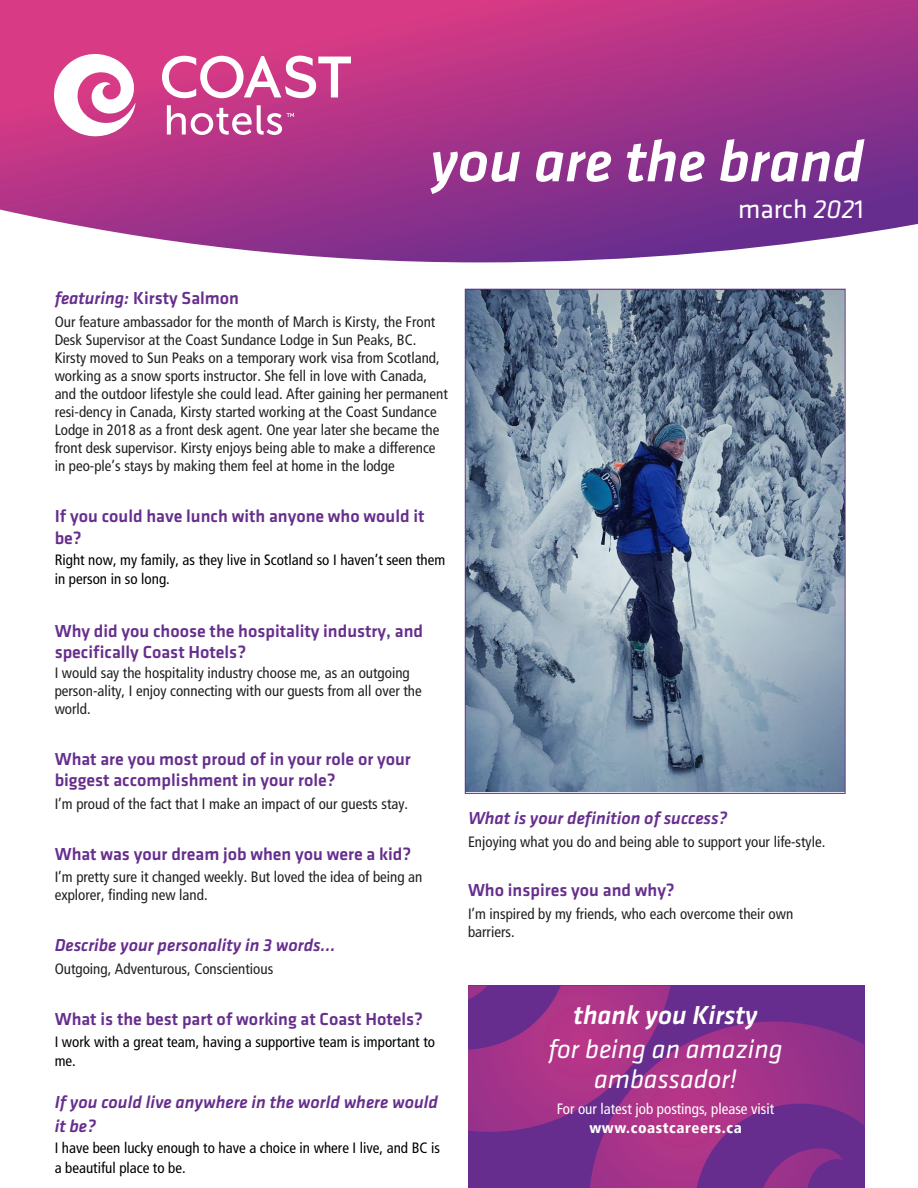
<style>
.page{position:relative;width:918px;height:1188px;background:#fff}
.page>*{position:absolute;margin:0;border:0;box-sizing:border-box;transform-origin:0 0}
.t1{font:italic 500 60px "Klavika";color:#fff}
.Body_Text{font:italic 27px/34.5px "Klavika";color:#fff;text-align:center}
.t2{font:27px "Klavika";color:#fff}
.Body_Text-2{font:500 18px/22.6px "Klavika";color:#662e8d}
.Body_Text-3{font:italic 500 18px/23.7px "Klavika";color:#662e8d}
.Body_Text-4{font:condensed 15px/18px "Frutiger LT";color:#231f20}
.Body_Text-5{font:condensed 15px/19.8px "Frutiger LT Std";color:#000}
.Body_Text-6{font:condensed 15px/18.9px "Frutiger LT";color:#000}
.Body_Text-7{font:condensed 15px/19.5px "Frutiger LT";color:#fff;text-align:center}
.s1{font-style:italic}
.s2{font-weight:500}
.s3{font-weight:900}
</style>
<div class="page">
<svg style="left:0;top:0;width:918px;height:262px;background:#aa3f90"></svg>
<svg style="left:162px;top:56px;width:189px;height:42px"></svg>
<svg style="left:54px;top:54px;width:83px;height:82px"></svg>
<svg style="left:167px;top:105px;width:127px;height:30px"></svg>
<div style="left:468px;top:986px;width:396px;height:202px;background:#662d8e"></div>
<svg style="left:590px;top:1022px;width:274px;height:166px"></svg>
<svg style="left:763px;top:1148px;width:80px;height:40px"></svg>
<svg style="left:468px;top:986px;width:203px;height:146px"></svg>
<img style="left:467px;top:291px;width:377px;height:501px">
<p class="t1" style="left:430px;top:129px;width:436px">you are the brand</p>
<p class="t2" style="left:738px;top:194px;width:127px">march <span class="s1">202</span>1</p>
<p class="Body_Text-2" style="left:55px;top:287px;width:186px"><span class="s1">featuring:</span> Kirsty Salmon</p>
<p class="Body_Text-4" style="left:55px;top:312px;width:395px">Our feature ambassador for the month of March is Kirsty, the Front Desk Supervisor at the Coast Sundance Lodge in Sun Peaks, BC.<br>Kirsty moved to Sun Peaks on a temporary work visa from Scotland, working as a snow sports instructor. She fell in love with Canada, and the outdoor lifestyle she could lead. After gaining her permanent resi-dency in Canada, Kirsty started working at the Coast Sundance Lodge in 2018 as a front desk agent. One year later she became the front desk supervisor. Kirsty enjoys being able to make a difference in peo-ple’s stays by making them feel at home in the lodge</p>
<p class="Body_Text-2" style="left:55px;top:505px;width:371px">If you could have lunch with anyone who would it be?</p>
<p class="Body_Text-6" style="left:55px;top:550px;width:392px">Right now, my family, as they live in Scotland so I haven’t seen them in person in so long.</p>
<p class="Body_Text-2" style="left:55px;top:620px;width:370px;line-height:21.6px">Why did you choose the hospitality industry, and specifically Coast Hotels?</p>
<p class="Body_Text-4" style="left:55px;top:664px;width:369px">I would say the hospitality industry choose me, as an outgoing person-ality, I enjoy connecting with our guests from all over the world.</p>
<p class="Body_Text-2" style="left:55px;top:749px;width:358px;line-height:21px">What are you most proud of in your role or your biggest accomplishment in your role?</p>
<p class="Body_Text-4" style="left:55px;top:794px;width:355px">I’m proud of the fact that I make an impact of our guests stay.</p>
<p class="Body_Text-2" style="left:55px;top:843px;width:358px">What was your dream job when you were a kid?</p>
<p class="Body_Text-4" style="left:55px;top:868px;width:369px">I’m pretty sure it changed weekly. But loved the idea of being an explorer, finding new land.</p>
<p class="Body_Text-3" style="left:55px;top:934px;width:282px">Describe your personality in 3 words...</p>
<p class="Body_Text-4" style="left:55px;top:959px;width:220px">Outgoing, Adventurous, Conscientious</p>
<p class="Body_Text-2" style="left:55px;top:1008px;width:370px">What is the best part of working at Coast Hotels?</p>
<p class="Body_Text-5" style="left:55px;top:1032px;width:382px">I work with a great team, having a supportive team is important to me.</p>
<p class="Body_Text-3" style="left:55px;top:1091px;width:385px">If you could live anywhere in the world where would it be?</p>
<p class="Body_Text-5" style="left:55px;top:1138px;width:387px">I have been lucky enough to have a choice in where I live, and BC is a beautiful place to be.</p>
<p class="Body_Text-3" style="left:468px;top:807px;width:261px">What is your definition of success?</p>
<p class="Body_Text-4" style="left:468px;top:833px;width:359px">Enjoying what you do and being able to support your life-style.</p>
<p class="Body_Text-2" style="left:468px;top:879px;width:208px">Who inspires you and why?</p>
<p class="Body_Text-4" style="left:468px;top:905px;width:327px">I’m inspired by my friends, who each overcome their own barriers.</p>
<p class="Body_Text" style="left:549px;top:998px;width:236px"><span class="s2">thank you Kirsty<br></span>for being an amazing</p>
<p class="Body_Text" style="left:594px;top:1063px;width:144px">ambassador!</p>
<p class="Body_Text-7" style="left:557px;top:1099px;width:219px">For our latest job postings, please visit <span class="s3">www.coastcareers.ca</span></p>
</div>
